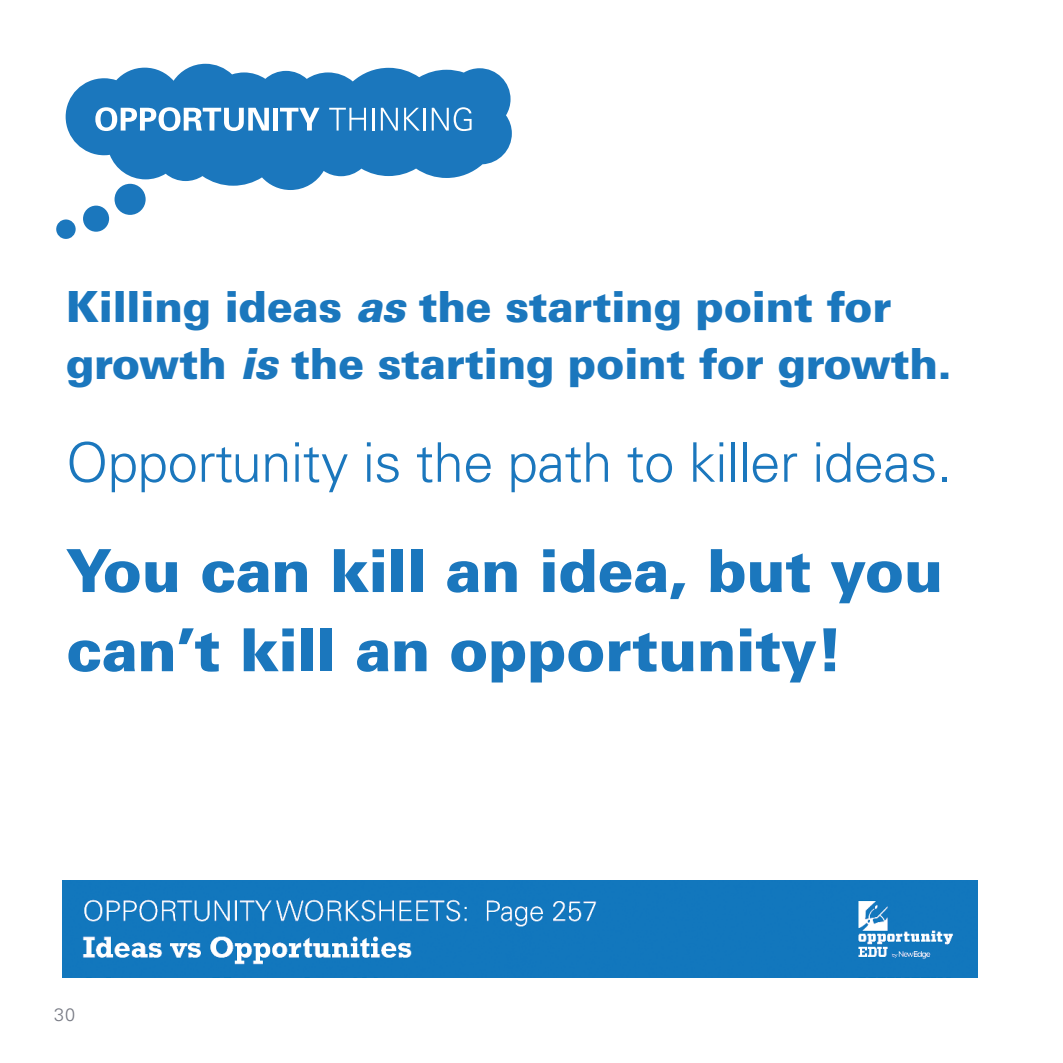
<style>
.page{position:relative;width:1063px;height:1063px;background:#fff}
.page>*{position:absolute;margin:0;border:0;box-sizing:border-box;transform-origin:0 0}
.t1{font:900 59.4px/79.2px "Univers LT Std";letter-spacing:-.01em;color:#1b77bd}
.t2{font:300 54.6px "Univers LT Std";letter-spacing:-.01em;color:#1b77bd}
.t3{font:900 42.9px/57.3px "Univers LT Std";letter-spacing:-.01em;color:#1b77bd}
.t4{font:300 18px "Univers LT Std";color:#777a84}
.s1{font-style:italic}
</style>
<div class="page">
<svg style="left:66px;top:64px;width:446px;height:126px;fill:#1b77bd"></svg>
<div style="left:115px;top:184px;width:31px;height:31px;background:#1b77bd;border-radius:50%"></div>
<div style="left:83px;top:206px;width:26px;height:26px;background:#1b77bd;border-radius:50%"></div>
<div style="left:56px;top:219px;width:20px;height:20px;background:#1b77bd;border-radius:50%"></div>
<svg style="left:95px;top:107px;width:174px;height:24px"></svg>
<div style="left:273px;top:108px;width:5px;height:23px;background:#fff"></div>
<svg style="left:280px;top:108px;width:40px;height:23px"></svg>
<svg style="left:329px;top:108px;width:37px;height:23px"></svg>
<hr style="left:373px;top:108px;width:2px;height:23px;background:#fff">
<svg style="left:381px;top:108px;width:17px;height:23px"></svg>
<svg style="left:404px;top:108px;width:16px;height:23px"></svg>
<hr style="left:423px;top:108px;width:2px;height:23px;background:#fff">
<svg style="left:432px;top:107px;width:40px;height:24px"></svg>
<img style="left:62px;top:881px;width:916px;height:97px">
<p class="t3" style="left:66px;top:278px;width:888px">Killing ideas <span class="s1">as</span> the starting point for growth <span class="s1">is</span> the starting point for growth.</p>
<p class="t2" style="left:66px;top:430px;width:888px">Opportunity is the path to killer ideas.</p>
<h1 class="t1" style="left:66px;top:531px;width:879px">You can kill an idea, but you can’t kill an opportunity!</h1>
<p class="t4" style="left:54px;top:1003px;width:23px">30</p>
</div>
